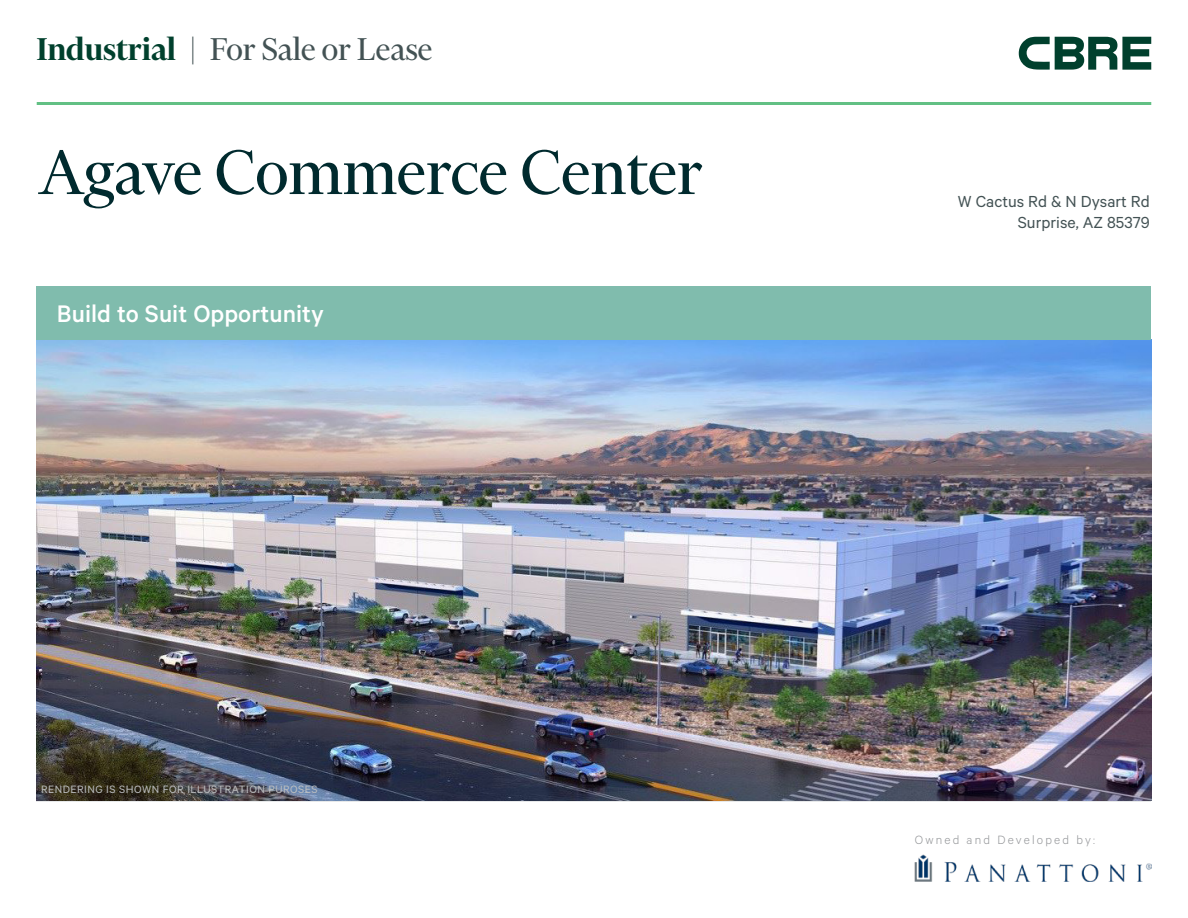
<style>
.page{position:relative;width:1188px;height:918px;background:#fff}
.page>*{position:absolute;margin:0;border:0;box-sizing:border-box;transform-origin:0 0}
.t1{font:72px "Financier Display";color:#002a2e}
.t2{font:36px "Financier Display";color:#435254}
.t3{font:500 27px "Calibre";color:#fff}
.t4{font:18px/21px "Calibre";color:#435254;text-align:right}
.t5{font:300 13.5px "Calibre";letter-spacing:.16em;color:#939598}
.t6{font:12px "Calibre";letter-spacing:.04em;color:#bcbec0}
.s1{font-weight:600;color:#00402d}
</style>
<div class="page">
<img style="left:37px;top:340px;width:1114px;height:461px">
<svg style="left:1019px;top:37px;width:132px;height:33px"></svg>
<hr style="left:37px;top:102px;width:1114px;height:3px;background:#62c084">
<div style="left:37px;top:286px;width:1114px;height:54px;background:#80bcad"></div>
<img style="left:915px;top:854px;width:236px;height:27px">
<h2 class="t2" style="left:37px;top:30px;width:397px"><span class="s1">Industrial</span> | For Sale or Lease</h2>
<h1 class="t1" style="left:38px;top:135px;width:666px">Agave Commerce Center</h1>
<h3 class="t3" style="left:57px;top:298px;width:268px">Build to Suit Opportunity</h3>
<p class="t6" style="left:41px;top:782px;width:278px">RENDERING IS SHOWN FOR ILLUSTRATION PUROSES</p>
<h3 class="t4" style="left:958px;top:190px;width:193px">W Cactus Rd &amp; N Dysart Rd<br>Surprise, AZ 85379</h3>
<p class="t5" style="left:915px;top:832px;width:182px">Owned and Developed by:</p>
</div>
